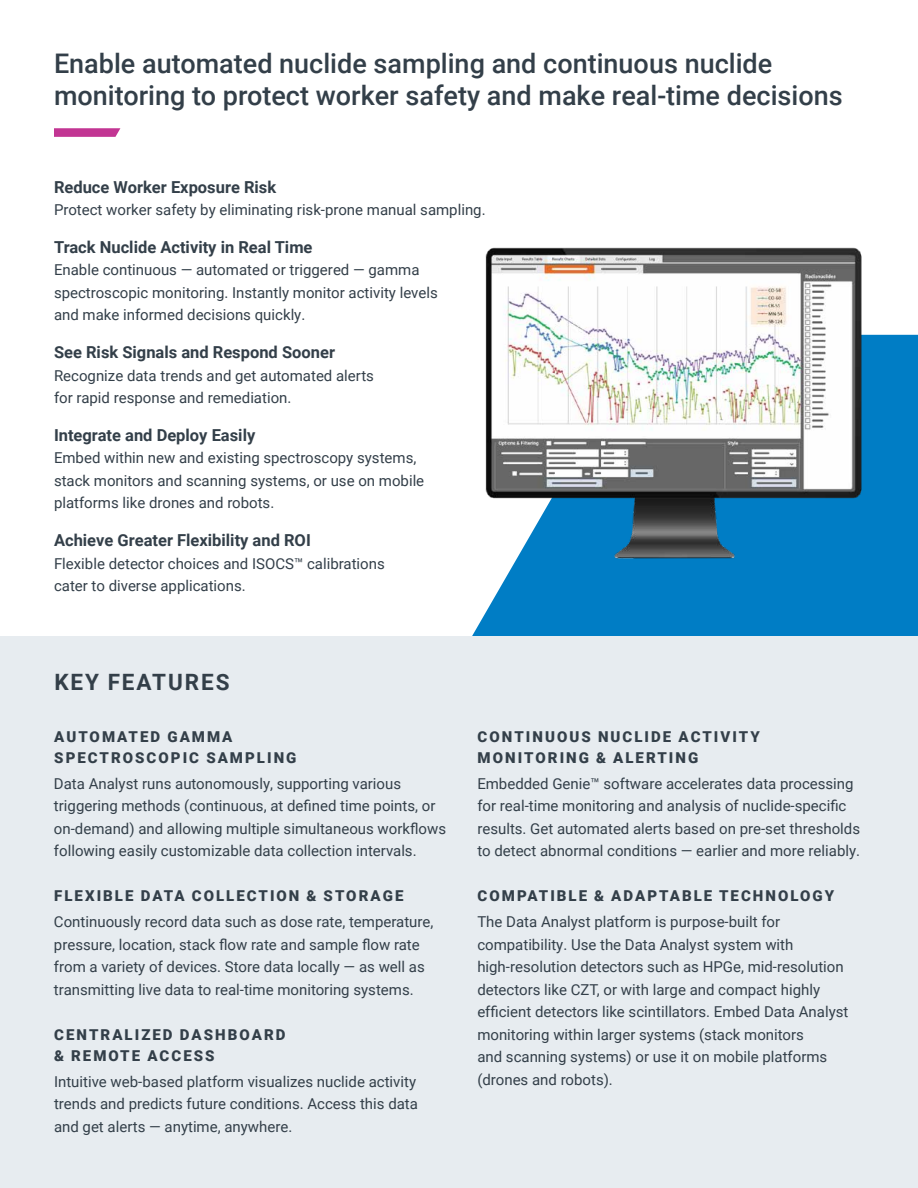
<style>
.page{position:relative;width:918px;height:1188px;background:#fff}
.page>*{position:absolute;margin:0;border:0;box-sizing:border-box;transform-origin:0 0}
.t1{font:500 27px/31.5px "Roboto";color:#333f49}
.t2{font:700 22.5px "Roboto";letter-spacing:.085em;color:#333f49}
.t3{font:700 16.5px "Roboto";color:#333f49}
.t4{font:15px/22.5px "Roboto";color:#333f49}
.t5{font:900 15px/21px "Roboto";letter-spacing:.135em;color:#333f49}
</style>
<div class="page">
<div style="left:472px;top:335px;width:446px;height:301px;background:#007dc5"></div>
<div style="left:0;top:636px;width:918px;height:552px;background:#e7ecf0"></div>
<svg style="left:54px;top:128px;width:66px;height:9px"></svg>
<img style="left:472px;top:247px;width:425px;height:322px">
<h1 class="t1" style="left:54px;top:47px;width:790px">Enable automated nuclide sampling and continuous nuclide monitoring to protect worker safety and make real-time decisions</h1>
<p class="t3" style="left:54px;top:175px;width:224px">Reduce Worker Exposure Risk</p>
<p class="t4" style="left:54px;top:198px;width:433px">Protect worker safety by eliminating risk-prone manual sampling.</p>
<p class="t3" style="left:54px;top:235px;width:260px">Track Nuclide Activity in Real Time</p>
<p class="t4" style="left:54px;top:258px;width:385px">Enable continuous — automated or triggered — gamma spectroscopic monitoring. Instantly monitor activity levels and make informed decisions quickly.</p>
<p class="t3" style="left:54px;top:341px;width:283px">See Risk Signals and Respond Sooner</p>
<p class="t4" style="left:54px;top:364px;width:321px">Recognize data trends and get automated alerts for rapid response and remediation.</p>
<p class="t3" style="left:54px;top:424px;width:203px">Integrate and Deploy Easily</p>
<p class="t4" style="left:54px;top:446px;width:372px">Embed within new and existing spectroscopy systems, stack monitors and scanning systems, or use on mobile platforms like drones and robots.</p>
<p class="t3" style="left:54px;top:529px;width:258px">Achieve Greater Flexibility and ROI</p>
<p class="t4" style="left:54px;top:552px;width:332px">Flexible detector choices and ISOCS™ calibrations cater to diverse applications.</p>
<h2 class="t2" style="left:54px;top:666px;width:177px">KEY FEATURES</h2>
<p class="t5" style="left:54px;top:725px;width:244px">AUTOMATED GAMMA<br>SPECTROSCOPIC SAMPLING</p>
<p class="t4" style="left:54px;top:771px;width:394px">Data Analyst runs autonomously, supporting various triggering methods (continuous, at defined time points, or on-demand) and allowing multiple simultaneous workflows following easily customizable data collection intervals.</p>
<p class="t5" style="left:54px;top:885px;width:351px">FLEXIBLE DATA COLLECTION &amp; STORAGE</p>
<p class="t4" style="left:54px;top:910px;width:381px">Continuously record data such as dose rate, temperature, pressure, location, stack flow rate and sample flow rate from a variety of devices. Store data locally — as well as transmitting live data to real-time monitoring systems.</p>
<p class="t5" style="left:54px;top:1023px;width:233px">CENTRALIZED DASHBOARD &amp; REMOTE ACCESS</p>
<p class="t4" style="left:54px;top:1069px;width:366px">Intuitive web-based platform visualizes nuclide activity trends and predicts future conditions. Access this data and get alerts — anytime, anywhere.</p>
<p class="t5" style="left:478px;top:725px;width:284px">CONTINUOUS NUCLIDE ACTIVITY<br>MONITORING &amp; ALERTING</p>
<p class="t4" style="left:477px;top:771px;width:384px">Embedded Genie™ software accelerates data processing for real-time monitoring and analysis of nuclide-specific results. Get automated alerts based on pre-set thresholds to detect abnormal conditions — earlier and more reliably.</p>
<p class="t5" style="left:478px;top:885px;width:358px">COMPATIBLE &amp; ADAPTABLE TECHNOLOGY</p>
<p class="t4" style="left:477px;top:910px;width:373px">The Data Analyst platform is purpose-built for compatibility. Use the Data Analyst system with high-resolution detectors such as HPGe, mid-resolution detectors like CZT, or with large and compact highly efficient detectors like scintillators. Embed Data Analyst monitoring within larger systems (stack monitors<br>and scanning systems) or use it on mobile platforms (drones and robots).</p>
</div>
